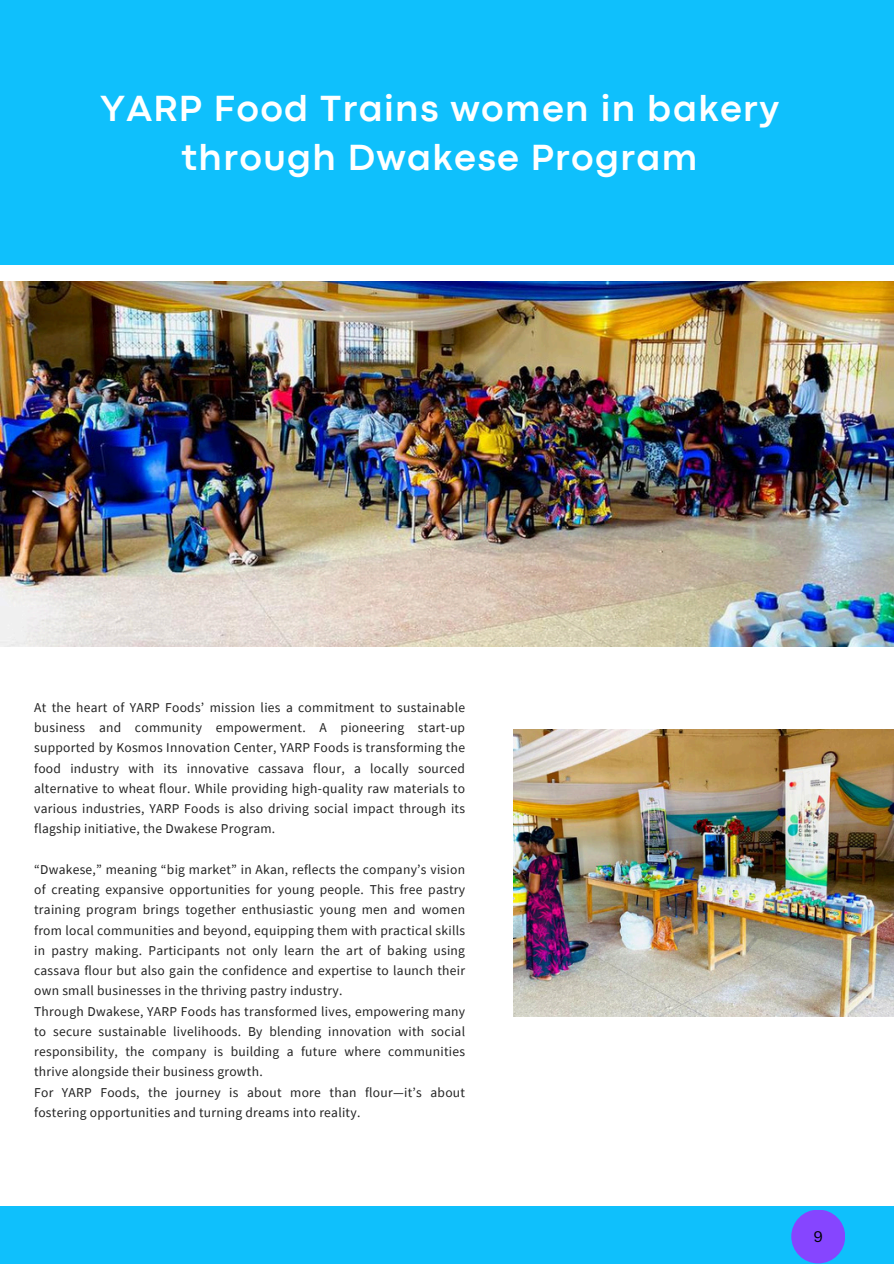
<style>
.page{position:relative;width:894px;height:1264px;background:#fff}
.page>*{position:absolute;margin:0;border:0;box-sizing:border-box;transform-origin:0 0}
.t1{font:700 37.95px/48.3px "Codec Pro";letter-spacing:.035em;color:#fff;text-align:center}
.t2{font:15px "Canva Sans";color:#000}
.t3{font:13.5px/20.2px "Source Sans Pro";letter-spacing:.02em;color:#222;text-align:justify}
</style>
<div class="page">
<div style="left:0;top:0;width:893px;height:265px;background:#0fc0fc"></div>
<div style="left:0;top:1206px;width:893px;height:57px;background:#0fc0fc"></div>
<img style="left:0;top:281px;width:893px;height:365px">
<img style="left:513px;top:729px;width:380px;height:287px">
<div style="left:791px;top:1209px;width:53px;height:54px;background:#8645ff;border-radius:50%"></div>
<p class="t1" style="left:100px;top:87px;width:680px">YARP Food Trains women in bakery through Dwakese Program</p>
<p class="t3" style="left:34px;top:696px;width:432px">At the heart of YARP Foods’ mission lies a commitment to sustainable business and community empowerment. A pioneering start-up supported by Kosmos Innovation Center, YARP Foods is transforming the food industry with its innovative cassava flour, a locally sourced alternative to wheat flour. While providing high-quality raw materials to various industries, YARP Foods is also driving social impact through its flagship initiative, the Dwakese Program.</p>
<h1 class="t3" style="left:34px;top:858px;width:432px">“Dwakese,” meaning “big market” in Akan, reflects the company’s vision of creating expansive opportunities for young people. This free pastry training program brings together enthusiastic young men and women from local communities and beyond, equipping them with practical skills in pastry making. Participants not only learn the art of baking using cassava flour but also gain the confidence and expertise to launch their own small businesses in the thriving pastry industry.</h1>
<p class="t3" style="left:34px;top:1000px;width:432px">Through Dwakese, YARP Foods has transformed lives, empowering many to secure sustainable livelihoods. By blending innovation with social responsibility, the company is building a future where communities thrive alongside their business growth.</p>
<p class="t3" style="left:34px;top:1081px;width:432px">For YARP Foods, the journey is about more than flour—it’s about fostering opportunities and turning dreams into reality.</p>
<p class="t2" style="left:813px;top:1226px;width:11px">9</p>
</div>
